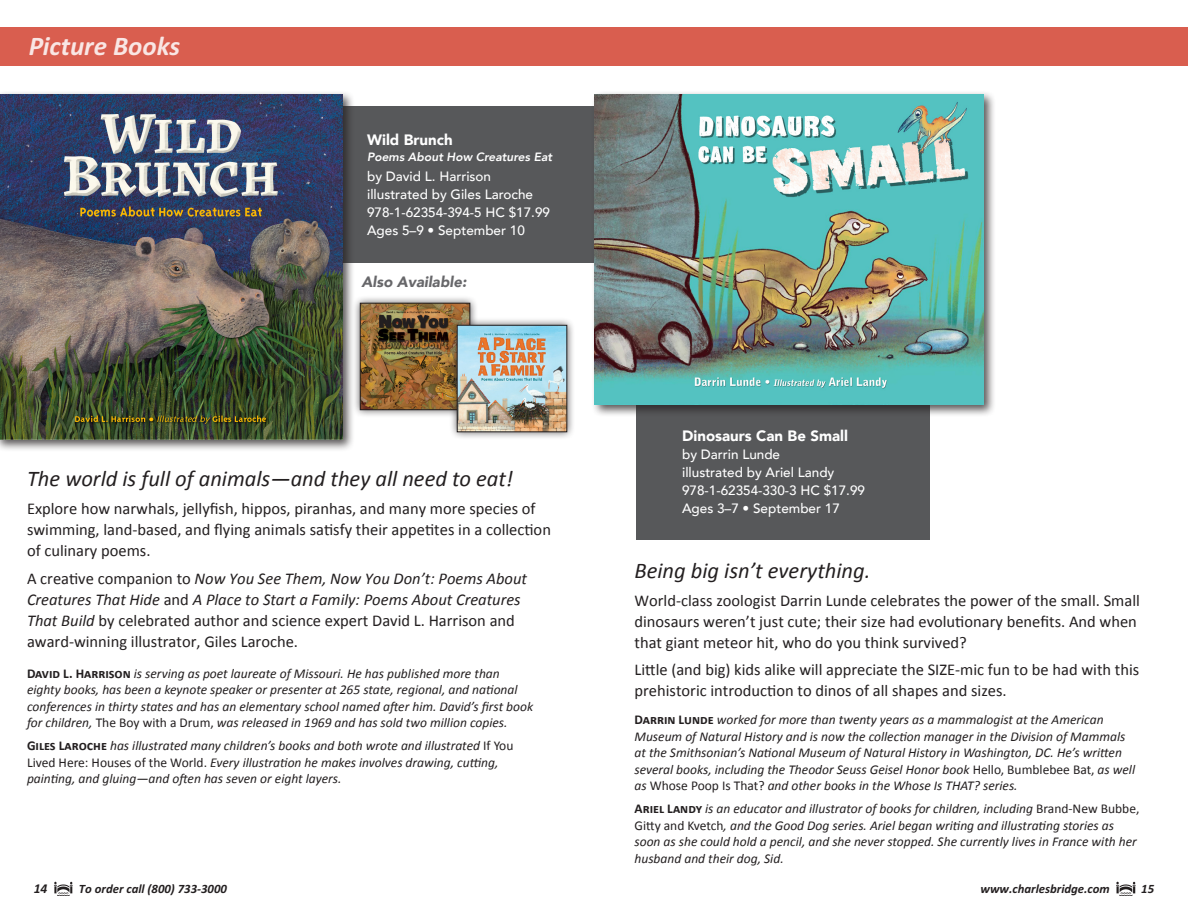
<style>
.page{position:relative;width:1188px;height:918px;background:#fff}
.page>*{position:absolute;margin:0;border:0;box-sizing:border-box;transform-origin:0 0}
.t1{font:italic 700 27px "Calibri";color:#fff}
.Tagline{font:italic 22.5px "Calibri";color:#231f20}
.Tagline-2{font:16.5px/21px "Calibri";color:#231f20}
.t2{font:900 15px "Avenir";color:#fff}
.t3{font:italic 900 15px "Avenir";color:#67676a}
.Tagline-3{font:italic 13.5px/16.5px "Calibri";color:#231f20}
.t4{font:500 13.5px/18px "Avenir";color:#fff}
.t5{font:italic 700 13.5px "Calibri";color:#231f20}
.t6{font:italic 700 12.75px "Calibri";color:#231f20}
.t7{font:italic 800 12px "Avenir";color:#fff}
.s1{font-style:italic}
.s2{font-weight:700;font-style:normal}
.s3{font-style:normal}
</style>
<div class="page">
<div style="left:636px;top:403px;width:294px;height:136px;background:#57585a"></div>
<div style="left:317px;top:106px;width:293px;height:157px;background:#57585a"></div>
<div style="left:0;top:27px;width:1188px;height:39px;background:#d95e4f"></div>
<div style="left:0;top:90px;width:355px;height:362px;background:#231f20;opacity:.75"></div>
<img style="left:0;top:94px;width:343px;height:346px">
<img style="left:1116px;top:881px;width:20px;height:15px">
<div style="left:591px;top:90px;width:405px;height:328px;background:#231f20;opacity:.75"></div>
<img style="left:595px;top:94px;width:388px;height:311px">
<img style="left:54px;top:881px;width:19px;height:15px">
<div style="left:352px;top:295px;width:126px;height:123px;background:#231f20;opacity:.75"></div>
<img style="left:362px;top:305px;width:106px;height:103px">
<div style="left:360px;top:303px;width:110px;height:107px;border:1px solid #231f20"></div>
<div style="left:449px;top:317px;width:126px;height:123px;background:#231f20;opacity:.75"></div>
<img style="left:459px;top:327px;width:106px;height:103px">
<div style="left:457px;top:325px;width:110px;height:107px;border:1px solid #231f20"></div>
<h1 class="t1" style="left:29px;top:29px;width:153px">Picture Books</h1>
<p class="t2" style="left:367px;top:126px;width:87px">Wild Brunch</p>
<p class="t7" style="left:367px;top:150px;width:187px">Poems About How Creatures Eat</p>
<p class="t4" style="left:367px;top:166px;width:184px">by David L. Harrison illustrated by Giles Laroche<br>978-1-62354-394-5 HC $17.99<br>Ages 5–9 • September 10</p>
<p class="t3" style="left:361px;top:270px;width:107px">Also Available:</p>
<p class="Tagline" style="left:27px;top:464px;width:488px">The world is full of animals—and they all need to eat!</p>
<p class="Tagline-2" style="left:27px;top:498px;width:526px">Explore how narwhals, jellyfish, hippos, piranhas, and many more species of swimming, land-based, and flying animals satisfy their appetites in a collection of culinary poems.</p>
<p class="Tagline-2" style="left:27px;top:568px;width:502px">A creative companion to <span class="s1">Now You See Them, Now You Don’t: Poems About Creatures That Hide</span> and <span class="s1">A Place to Start a Family: Poems About Creatures That Build</span> by celebrated author and science expert David L. Harrison and award-winning illustrator, Giles Laroche.</p>
<p class="Tagline-3" style="left:27px;top:664px;width:508px"><span class="s2">David L. Harrison</span> is serving as poet laureate of Missouri. He has published more than eighty books, has been a keynote speaker or presenter at 265 state, regional, and national conferences in thirty states and has an elementary school named after him. David’s first book for children, <span class="s3">The Boy with a Drum,</span> was released in 1969 and has sold two million copies.</p>
<p class="Tagline-3" style="left:27px;top:737px;width:488px"><span class="s2">Giles Laroche</span> has illustrated many children’s books and both wrote and illustrated <span class="s3">If You<br>Lived Here: Houses of the World.</span> Every illustration he makes involves drawing, cutting, painting, and gluing—and often has seven or eight layers.</p>
<p class="t2" style="left:682px;top:423px;width:167px">Dinosaurs Can Be Small</p>
<p class="t4" style="left:682px;top:444px;width:184px">by Darrin Lunde<br>illustrated by Ariel Landy<br>978-1-62354-330-3 HC $17.99<br>Ages 3–7 • September 17</p>
<p class="Tagline" style="left:634px;top:555px;width:237px">Being big isn’t everything.</p>
<p class="Tagline-2" style="left:634px;top:590px;width:507px">World-class zoologist Darrin Lunde celebrates the power of the small. Small dinosaurs weren’t just cute; their size had evolutionary benefits. And when that giant meteor hit, who do you think survived?</p>
<p class="Tagline-2" style="left:634px;top:659px;width:506px">Little (and big) kids alike will appreciate the SIZE-mic fun to be had with this prehistoric introduction to dinos of all shapes and sizes.</p>
<p class="Tagline-3" style="left:634px;top:711px;width:502px"><span class="s2">Darrin Lunde</span> worked for more than twenty years as a mammalogist at the American Museum of Natural History and is now the collection manager in the Division of Mammals at the Smithsonian’s National Museum of Natural History in Washington, DC. He’s written several books, including the Theodor Seuss Geisel Honor book <span class="s3">Hello, Bumblebee Bat,</span> as well as <span class="s3">Whose Poop Is That?</span> and other books in the Whose Is THAT? series.</p>
<p class="Tagline-3" style="left:634px;top:800px;width:506px"><span class="s2">Ariel Landy</span> is an educator and illustrator of books for children, including <span class="s3">Brand-New Bubbe, Gitty and Kvetch</span>, and the Good Dog series. Ariel began writing and illustrating stories as soon as she could hold a pencil, and she never stopped. She currently lives in France with her husband and their dog, Sid.</p>
<p class="t5" style="left:34px;top:880px;width:15px">14</p>
<p class="t6" style="left:79px;top:880px;width:150px">To order call (800) 733-3000</p>
<p class="t6" style="left:981px;top:880px;width:131px">www.charlesbridge.com</p>
<p class="t6" style="left:1141px;top:880px;width:14px">15</p>
</div>
